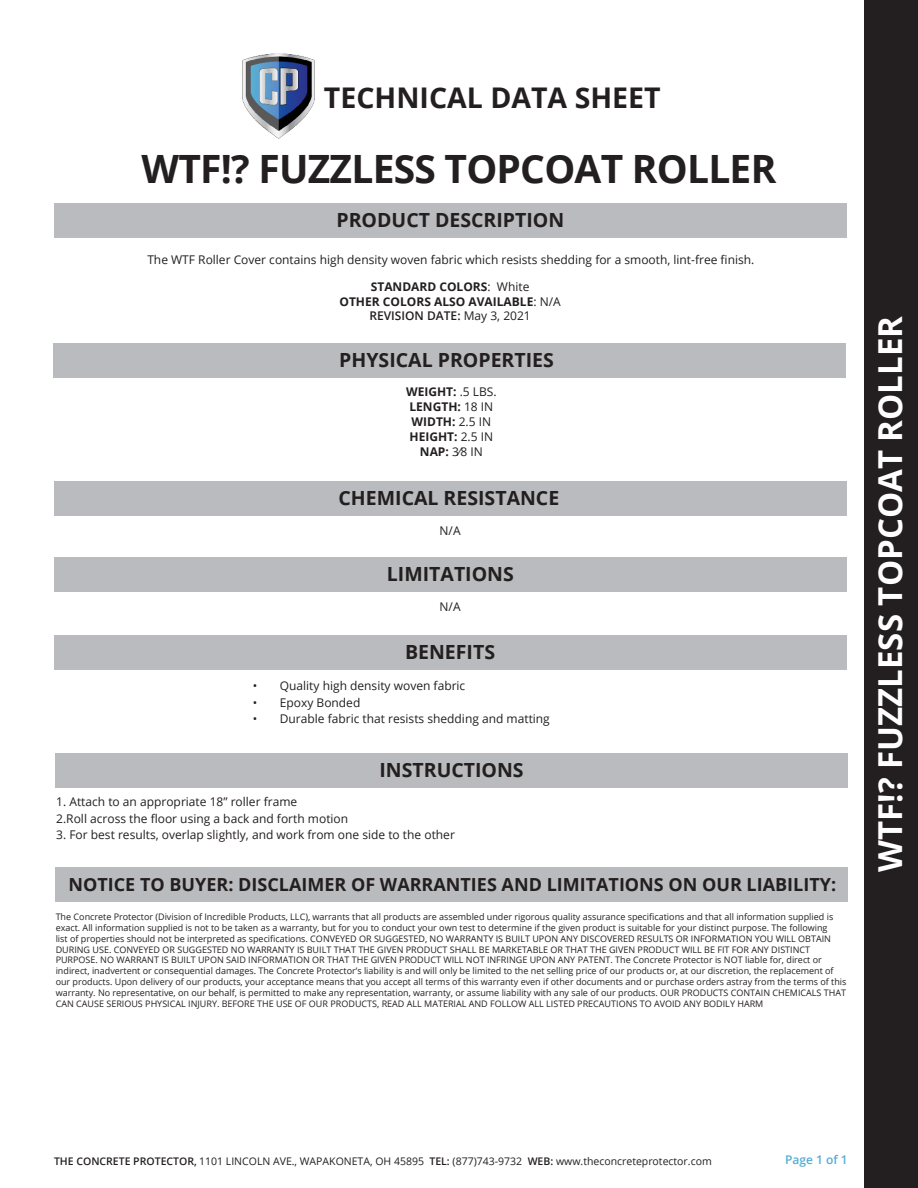
<style>
.page{position:relative;width:918px;height:1188px;background:#fff}
.page>*{position:absolute;margin:0;border:0;box-sizing:border-box;transform-origin:0 0}
.t1{font:700 39px "Open Sans";letter-spacing:-.02em;color:#231f20}
.t2{font:700 33px "Open Sans";color:#fff}
.t3{font:700 28.5px "Open Sans";color:#231f20}
.t4{font:700 19.5px "Open Sans";color:#231f20}
.t5{font:700 18px "Open Sans";color:#231f20}
.t6{font:12px "Open Sans";color:#231f20}
.t7{font:700 12px "Open Sans";color:#231f20}
.t8{font:600 12px "Open Sans";color:#231f20}
.t9{font:600 12px "Open Sans";color:#56add4}
.t10{font:10.5px "Open Sans";color:#231f20}
.t11{font:9px/10.8px "Open Sans";color:#231f20}
.s1{font-weight:400}
.s2{font-weight:700}
.s3{font-weight:600}
</style>
<div class="page">
<div style="left:865px;top:0;width:53px;height:1188px;background:#231f20"></div>
<div style="left:55px;top:203px;width:792px;height:34px;background:#babbbe"></div>
<div style="left:54px;top:343px;width:792px;height:34px;background:#babbbe"></div>
<img style="left:243px;top:53px;width:71px;height:85px">
<div style="left:55px;top:482px;width:792px;height:34px;background:#babbbe"></div>
<div style="left:55px;top:557px;width:792px;height:34px;background:#babbbe"></div>
<div style="left:54px;top:635px;width:793px;height:34px;background:#babbbe"></div>
<div style="left:56px;top:753px;width:792px;height:35px;background:#babbbe"></div>
<div style="left:55px;top:867px;width:792px;height:34px;background:#babbbe"></div>
<p class="t3" style="left:324px;top:77px;width:338px">TECHNICAL DATA SHEET</p>
<p class="t1" style="left:142px;top:141px;width:636px">WTF!? FUZZLESS TOPCOAT ROLLER</p>
<p class="t4" style="left:337px;top:206px;width:229px">PRODUCT DESCRIPTION</p>
<p class="t6" style="left:147px;top:252px;width:609px">The WTF Roller Cover contains high density woven fabric which resists shedding for a smooth, lint-free finish.</p>
<p class="t7" style="left:371px;top:278px;width:160px">STANDARD COLORS<span class="s1">: White</span></p>
<p class="t7" style="left:339px;top:293px;width:223px">OTHER COLORS ALSO AVAILABLE<span class="s1">: N/A</span></p>
<p class="t8" style="left:369px;top:307px;width:163px">REVISION DATE: <span class="s1">May 3, 2021</span></p>
<p class="t4" style="left:339px;top:346px;width:216px">PHYSICAL PROPERTIES</p>
<p class="t7" style="left:406px;top:383px;width:92px">WEIGHT: <span class="s1">.5 LBS.</span></p>
<p class="t7" style="left:409px;top:398px;width:85px">LENGTH: <span class="s1">18 IN</span></p>
<p class="t7" style="left:412px;top:413px;width:81px">WIDTH: <span class="s1">2.5 IN</span></p>
<p class="t7" style="left:410px;top:428px;width:85px">HEIGHT: <span class="s1">2.5 IN</span></p>
<p class="t6" style="left:420px;top:444px;width:64px"><span class="s2">NAP:</span> 3⁄8 IN</p>
<p class="t4" style="left:339px;top:485px;width:222px">CHEMICAL RESISTANCE</p>
<p class="t6" style="left:440px;top:523px;width:23px">N/A</p>
<p class="t4" style="left:387px;top:560px;width:128px">LIMITATIONS</p>
<p class="t6" style="left:440px;top:598px;width:23px">N/A</p>
<p class="t4" style="left:405px;top:638px;width:91px">BENEFITS</p>
<p class="t6" style="left:253px;top:678px;width:214px">• Quality high density woven fabric</p>
<p class="t6" style="left:253px;top:694px;width:109px">• Epoxy Bonded</p>
<p class="t6" style="left:253px;top:711px;width:299px">• Durable fabric that resists shedding and matting</p>
<p class="t4" style="left:379px;top:757px;width:146px">INSTRUCTIONS</p>
<p class="t6" style="left:56px;top:794px;width:242px">1. Attach to an appropriate 18” roller frame</p>
<p class="t6" style="left:56px;top:810px;width:293px">2.Roll across the floor using a back and forth motion</p>
<p class="t6" style="left:56px;top:827px;width:400px">3. For best results, overlap slightly, and work from one side to the other</p>
<p class="t5" style="left:69px;top:872px;width:769px">NOTICE TO BUYER: DISCLAIMER OF WARRANTIES AND LIMITATIONS ON OUR LIABILITY:</p>
<p class="t11" style="left:56px;top:911px;width:792px">The Concrete Protector (Division of Incredible Products, LLC), warrants that all products are assembled under rigorous quality assurance specifications and that all information supplied is exact. All information supplied is not to be taken as a warranty, but for you to conduct your own test to determine if the given product is suitable for your distinct purpose. The following<br>list of properties should not be interpreted as specifications. CONVEYED OR SUGGESTED, NO WARRANTY IS BUILT UPON ANY DISCOVERED RESULTS OR INFORMATION YOU WILL OBTAIN DURING USE. CONVEYED OR SUGGESTED NO WARRANTY IS BUILT THAT THE GIVEN PRODUCT SHALL BE MARKETABLE OR THAT THE GIVEN PRODUCT WILL BE FIT FOR ANY DISTINCT PURPOSE. NO WARRANT IS BUILT UPON SAID INFORMATION OR THAT THE GIVEN PRODUCT WILL NOT INFRINGE UPON ANY PATENT. The Concrete Protector is NOT liable for, direct or indirect, inadvertent or consequential damages. The Concrete Protector’s liability is and will only be limited to the net selling price of our products or, at our discretion, the replacement of our products. Upon delivery of our products, your acceptance means that you accept all terms of this warranty even if other documents and or purchase orders astray from the terms of this warranty. No representative, on our behalf, is permitted to make any representation, warranty, or assume liability with any sale of our products. OUR PRODUCTS CONTAIN CHEMICALS THAT CAN CAUSE SERIOUS PHYSICAL INJURY. BEFORE THE USE OF OUR PRODUCTS, READ ALL MATERIAL AND FOLLOW ALL LISTED PRECAUTIONS TO AVOID ANY BODILY HARM</p>
<p class="t2" style="left:867px;top:872px;width:557px;rotate:-90deg">WTF!? FUZZLESS TOPCOAT ROLLER</p>
<p class="t10" style="left:54px;top:1154px;width:659px"><span class="s3">THE CONCRETE PROTECTOR,</span> 1101 LINCOLN AVE., WAPAKONETA, OH 45895 <span class="s3">TEL:</span> (877)743-9732 <span class="s3">WEB:</span> www.theconcreteprotector.com</p>
<p class="t9" style="left:785px;top:1152px;width:64px">Page 1 of 1</p>
</div>
